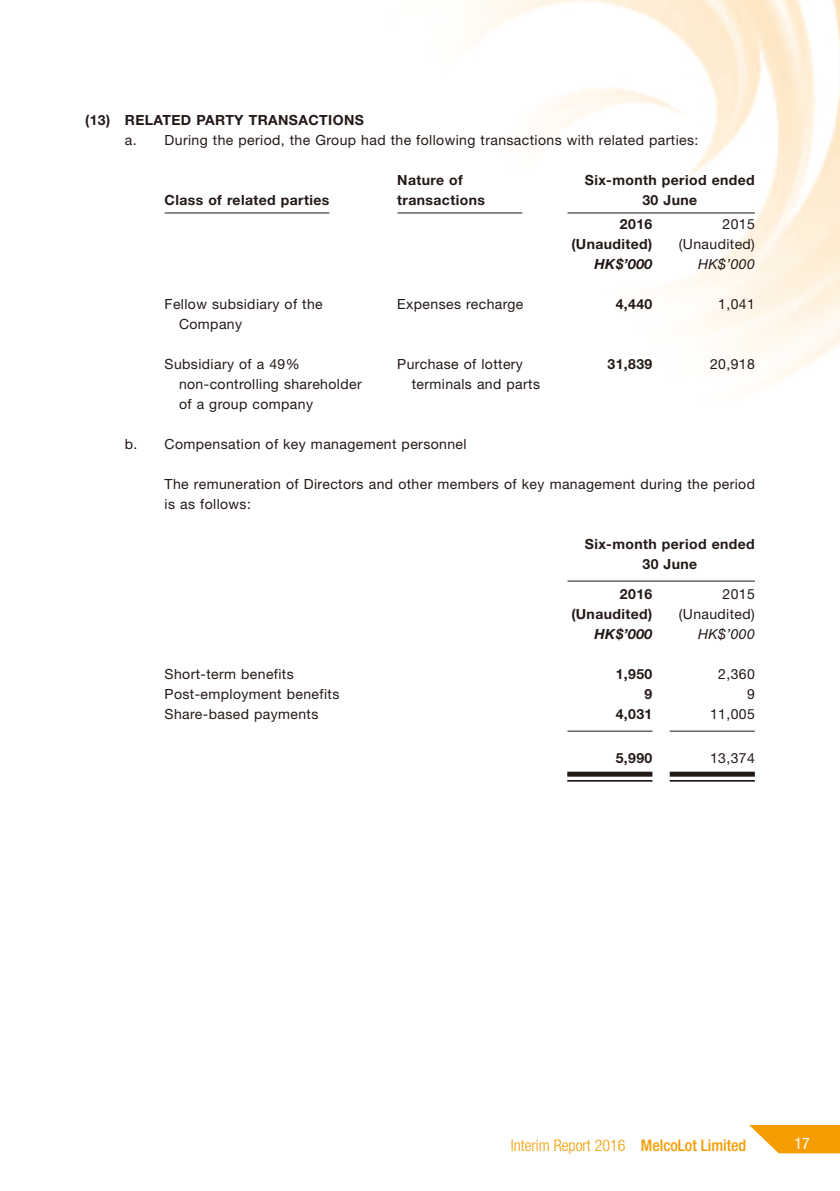
<style>
.page{position:relative;width:840px;height:1191px;background:#fff}
.page>*{position:absolute;margin:0;border:0;box-sizing:border-box;transform-origin:0 0}
.t1{font:300 condensed 16px "Helvetica Neue LT Std";color:#f49c00}
.t2{font:condensed 16px "Helvetica Neue LT Std";color:#fff}
.t3{font:14px/20px "Helvetica Neue LT Std";letter-spacing:.03em;color:#231916}
.t4{font:700 14px/24px "Helvetica Neue LT Std";letter-spacing:.03em;color:#231916}
.t5{font:italic 700 14px "Helvetica Neue LT Std";letter-spacing:.03em;color:#231916}
.t6{font:italic 14px "Helvetica Neue LT Std";letter-spacing:.03em;color:#231916}
.s1{font-weight:500}
</style>
<div class="page">
<img style="left:164px;top:0;width:675px;height:1154px">
<svg style="left:748px;top:1125px;width:91px;height:28px"></svg>
<hr style="left:165px;top:212px;width:164px;height:1px;background:#231916">
<hr style="left:397px;top:212px;width:125px;height:1px;background:#231916">
<hr style="left:567px;top:212px;width:187px;height:1px;background:#231916">
<hr style="left:567px;top:580px;width:187px;height:1px;background:#231916">
<hr style="left:567px;top:730px;width:85px;height:1px;background:#231916">
<hr style="left:669px;top:730px;width:85px;height:1px;background:#231916">
<div style="left:567px;top:771px;width:85px;height:5px;background:#231916"></div>
<hr style="left:567px;top:780px;width:85px;height:1px;background:#231916">
<div style="left:669px;top:771px;width:85px;height:5px;background:#231916"></div>
<hr style="left:669px;top:780px;width:85px;height:1px;background:#231916">
<p class="t4" style="left:85px;top:108px;width:280px">(13) RELATED PARTY TRANSACTIONS</p>
<p class="t3" style="left:125px;top:130px;width:574px">a. During the period, the Group had the following transactions with related parties:</p>
<p class="t4" style="left:397px;top:168px;width:67px">Nature of</p>
<p class="t4" style="left:584px;top:168px;width:171px">Six-month period ended</p>
<p class="t4" style="left:164px;top:188px;width:166px">Class of related parties</p>
<p class="t4" style="left:397px;top:188px;width:89px">transactions</p>
<p class="t4" style="left:619px;top:188px;width:79px;text-indent:22px">30 June<br>2016</p>
<p class="t3" style="left:722px;top:214px;width:34px">2015</p>
<p class="t4" style="left:571px;top:232px;width:82px">(Unaudited)</p>
<p class="t3" style="left:678px;top:234px;width:78px">(Unaudited)</p>
<p class="t5" style="left:594px;top:255px;width:59px">HK$’000</p>
<p class="t6" style="left:697px;top:256px;width:58px">HK$’000</p>
<p class="t3" style="left:164px;top:294px;width:159px">Fellow subsidiary of the</p>
<p class="t3" style="left:397px;top:294px;width:128px">Expenses recharge</p>
<p class="t4" style="left:615px;top:292px;width:38px">4,440</p>
<p class="t3" style="left:717px;top:294px;width:38px">1,041</p>
<p class="t3" style="left:179px;top:314px;width:65px">Company</p>
<p class="t3" style="left:164px;top:354px;width:137px">Subsidiary of a 49%</p>
<p class="t3" style="left:397px;top:354px;width:127px">Purchase of lottery</p>
<p class="t4" style="left:607px;top:352px;width:46px">31,839</p>
<p class="t3" style="left:709px;top:354px;width:46px">20,918</p>
<p class="t3" style="left:179px;top:374px;width:184px">non-controlling shareholder</p>
<p class="t3" style="left:411px;top:374px;width:130px">terminals and parts</p>
<p class="t3" style="left:179px;top:394px;width:135px">of a group company</p>
<p class="t3" style="left:125px;top:434px;width:343px">b. Compensation of key management personnel</p>
<p class="t3" style="left:164px;top:474px;width:591px">The remuneration of Directors and other members of key management during the period is as follows:</p>
<p class="t4" style="left:584px;top:534px;width:171px;line-height:20px;text-align:center">Six-month period ended<br>30 June</p>
<p class="t4" style="left:619px;top:582px;width:34px">2016</p>
<p class="t3" style="left:722px;top:584px;width:34px">2015</p>
<p class="t4" style="left:571px;top:602px;width:82px">(Unaudited)</p>
<p class="t3" style="left:678px;top:604px;width:78px">(Unaudited)</p>
<p class="t5" style="left:594px;top:625px;width:59px">HK$’000</p>
<p class="t6" style="left:697px;top:626px;width:58px">HK$’000</p>
<p class="t3" style="left:164px;top:664px;width:131px">Short-term benefits</p>
<p class="t4" style="left:615px;top:662px;width:38px">1,950</p>
<p class="t3" style="left:717px;top:664px;width:38px">2,360</p>
<p class="t3" style="left:164px;top:684px;width:176px">Post-employment benefits</p>
<p class="t4" style="left:644px;top:682px;width:9px">9</p>
<p class="t3" style="left:746px;top:684px;width:9px">9</p>
<p class="t3" style="left:164px;top:704px;width:155px">Share-based payments</p>
<p class="t4" style="left:615px;top:702px;width:38px">4,031</p>
<p class="t3" style="left:709px;top:704px;width:46px">11,005</p>
<p class="t4" style="left:615px;top:746px;width:38px">5,990</p>
<p class="t3" style="left:709px;top:748px;width:46px">13,374</p>
<p class="t1" style="left:510px;top:1135px;width:237px">Interim Report 2016 <span class="s1">MelcoLot Limited</span></p>
<p class="t2" style="left:794px;top:1134px;width:17px">17</p>
</div>
